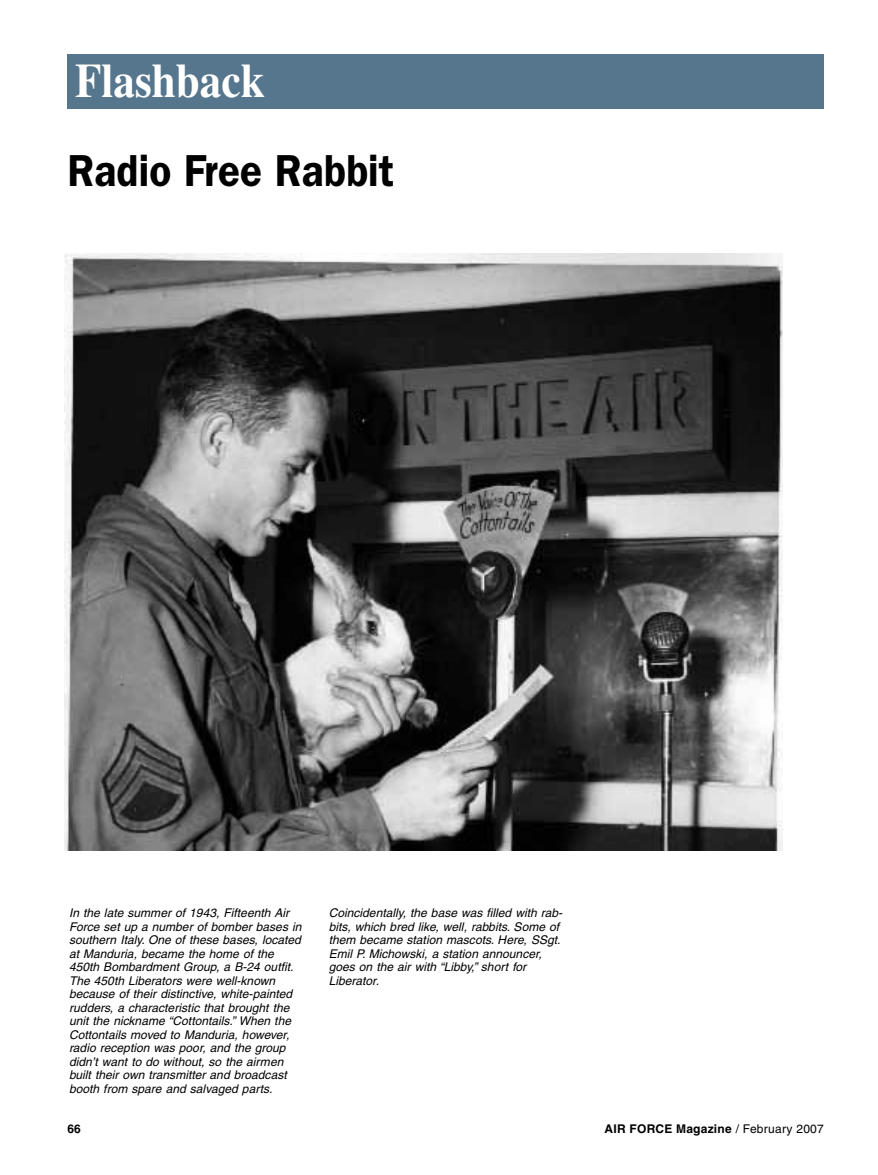
<style>
.page{position:relative;width:878px;height:1175px;background:#fff}
.page>*{position:absolute;margin:0;border:0;box-sizing:border-box;transform-origin:0 0}
.t1{font:700 48px "Times";color:#fff;scale:.9 1}
.t2{font:600 45px "Franklin Gothic";letter-spacing:.005em;color:#000;scale:.9 1}
.t3{font:italic 12px/13.5px "Helvetica";letter-spacing:.005em;color:#000}
.t4{font:700 12px "Helvetica";letter-spacing:.02em;color:#000}
.s1{font-weight:400}
</style>
<div class="page">
<div style="left:68px;top:54px;width:756px;height:54px;background:#55768d"></div>
<img style="left:65px;top:254px;width:717px;height:596px">
<h1 class="t1" style="left:75px;top:52px;width:212px">Flashback</h1>
<h2 class="t2" style="left:68px;top:144px;width:364px">Radio Free Rabbit</h2>
<p class="t3" style="left:69px;top:906px;width:234px">In the late summer of 1943, Fifteenth Air Force set up a number of bomber bases in southern Italy. One of these bases, located at Manduria, became the home of the 450th Bombardment Group, a B-24 outfit.<br>The 450th Liberators were well-known because of their distinctive, white-painted rudders, a characteristic that brought the unit the nickname “Cottontails.” When the Cottontails moved to Manduria, however, radio reception was poor, and the group didn’t want to do without, so the airmen built their own transmitter and broadcast booth from spare and salvaged parts.</p>
<p class="t3" style="left:328px;top:906px;width:235px">Coincidentally, the base was filled with rab&shy;bits, which bred like, well, rabbits. Some of them became station mascots. Here, SSgt.<br>Emil P. Michowski, a station announcer, goes on the air with “Libby,” short for Liberator.</p>
<p class="t4" style="left:67px;top:1121px;width:15px">66</p>
<p class="t4" style="left:604px;top:1121px;width:221px">AIR FORCE Magazine <span class="s1">/ February 2007</span></p>
</div>
